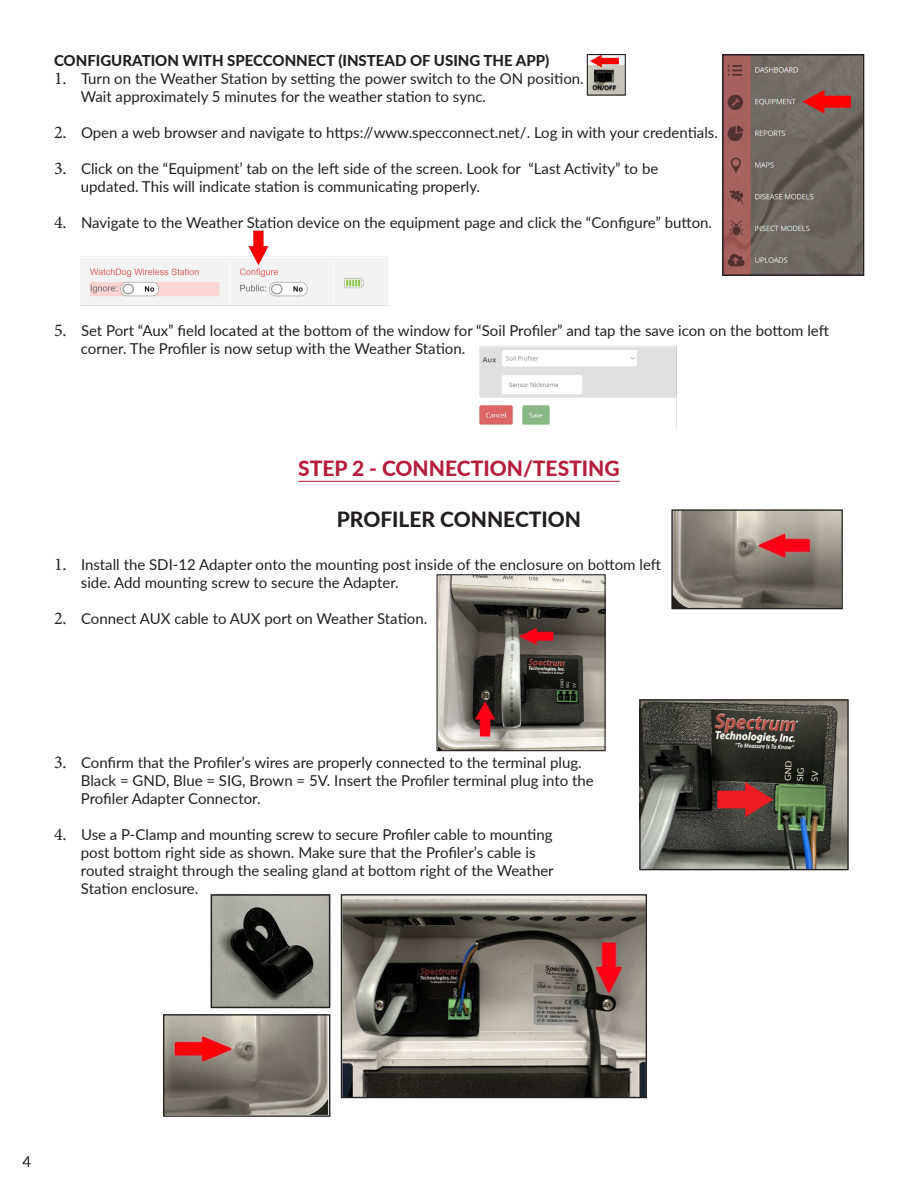
<style>
.page{position:relative;width:918px;height:1188px;background:#fff}
.page>*{position:absolute;margin:0;border:0;box-sizing:border-box;transform-origin:0 0}
.t1{font:800 21px "Lato";color:#b51e3c}
.t2{font:800 21px "Lato";color:#231f20}
.t3{font:15px "Lato";color:#231f20}
.t4{font:800 15px "Lato";color:#231f20}
.s1{font-family:"Minion Pro";font-size:18px}
</style>
<div class="page">
<hr style="left:298px;top:481px;width:322px;height:1px;background:#b51e3c">
<img style="left:589px;top:56px;width:35px;height:38px">
<div style="left:587px;top:54px;width:39px;height:42px;border:1px solid #231f20"></div>
<img style="left:725px;top:57px;width:136px;height:216px">
<div style="left:722px;top:54px;width:142px;height:222px;border:2px solid #231f20"></div>
<img style="left:81px;top:231px;width:308px;height:75px">
<img style="left:479px;top:345px;width:198px;height:83px">
<img style="left:673px;top:511px;width:168px;height:96px">
<div style="left:671px;top:509px;width:172px;height:100px;border:1px solid #231f20"></div>
<img style="left:439px;top:576px;width:165px;height:173px">
<div style="left:437px;top:574px;width:169px;height:177px;border:1px solid #231f20"></div>
<img style="left:641px;top:701px;width:206px;height:167px">
<div style="left:639px;top:699px;width:210px;height:171px;border:1px solid #231f20"></div>
<img style="left:343px;top:896px;width:302px;height:200px">
<div style="left:341px;top:894px;width:306px;height:204px;border:1px solid #231f20"></div>
<img style="left:214px;top:897px;width:113px;height:108px">
<div style="left:211px;top:894px;width:119px;height:114px;border:2px solid #231f20"></div>
<img style="left:165px;top:1016px;width:163px;height:99px">
<div style="left:163px;top:1014px;width:167px;height:103px;border:1px solid #231f20"></div>
<p class="t4" style="left:54px;top:49px;width:497px">CONFIGURATION WITH SPECCONNECT (INSTEAD OF USING THE APP)</p>
<p class="t3" style="left:54px;top:68px;width:531px"><span class="s1">1.</span> Turn on the Weather Station by setting the power switch to the ON position.</p>
<p class="t3" style="left:81px;top:86px;width:407px">Wait approximately 5 minutes for the weather station to sync.</p>
<p class="t3" style="left:54px;top:122px;width:665px"><span class="s1">2.</span> Open a web browser and navigate to https://www.specconnect.net/. Log in with your credentials.</p>
<p class="t3" style="left:54px;top:158px;width:606px"><span class="s1">3.</span> Click on the “Equipment’ tab on the left side of the screen. Look for “Last Activity” to be</p>
<p class="t3" style="left:81px;top:176px;width:401px">updated. This will indicate station is communicating properly.</p>
<p class="t3" style="left:54px;top:212px;width:660px"><span class="s1">4.</span> Navigate to the Weather Station device on the equipment page and click the “Configure” button.</p>
<p class="t3" style="left:54px;top:320px;width:777px"><span class="s1">5.</span> Set Port “Aux” field located at the bottom of the window for “Soil Profiler” and tap the save icon on the bottom left</p>
<p class="t3" style="left:81px;top:338px;width:386px">corner. The Profiler is now setup with the Weather Station.</p>
<p class="t1" style="left:298px;top:453px;width:323px">STEP 2 - CONNECTION/TESTING</p>
<p class="t2" style="left:337px;top:504px;width:246px">PROFILER CONNECTION</p>
<p class="t3" style="left:54px;top:554px;width:609px"><span class="s1">1.</span> Install the SDI-12 Adapter onto the mounting post inside of the enclosure on bottom left</p>
<p class="t3" style="left:81px;top:572px;width:319px">side. Add mounting screw to secure the Adapter.</p>
<p class="t3" style="left:54px;top:608px;width:375px"><span class="s1">2.</span> Connect AUX cable to AUX port on Weather Station.</p>
<p class="t3" style="left:54px;top:752px;width:529px"><span class="s1">3.</span> Confirm that the Profiler’s wires are properly connected to the terminal plug.</p>
<p class="t3" style="left:81px;top:770px;width:514px">Black = GND, Blue = SIG, Brown = 5V. Insert the Profiler terminal plug into the</p>
<p class="t3" style="left:81px;top:788px;width:181px">Profiler Adapter Connector.</p>
<p class="t3" style="left:54px;top:824px;width:500px"><span class="s1">4.</span> Use a P-Clamp and mounting screw to secure Profiler cable to mounting</p>
<p class="t3" style="left:81px;top:842px;width:456px">post bottom right side as shown. Make sure that the Profiler’s cable is</p>
<p class="t3" style="left:81px;top:860px;width:474px">routed straight through the sealing gland at bottom right of the Weather</p>
<p class="t3" style="left:81px;top:878px;width:119px">Station enclosure.</p>
<p class="t3" style="left:23px;top:1151px;width:10px">4</p>
</div>
